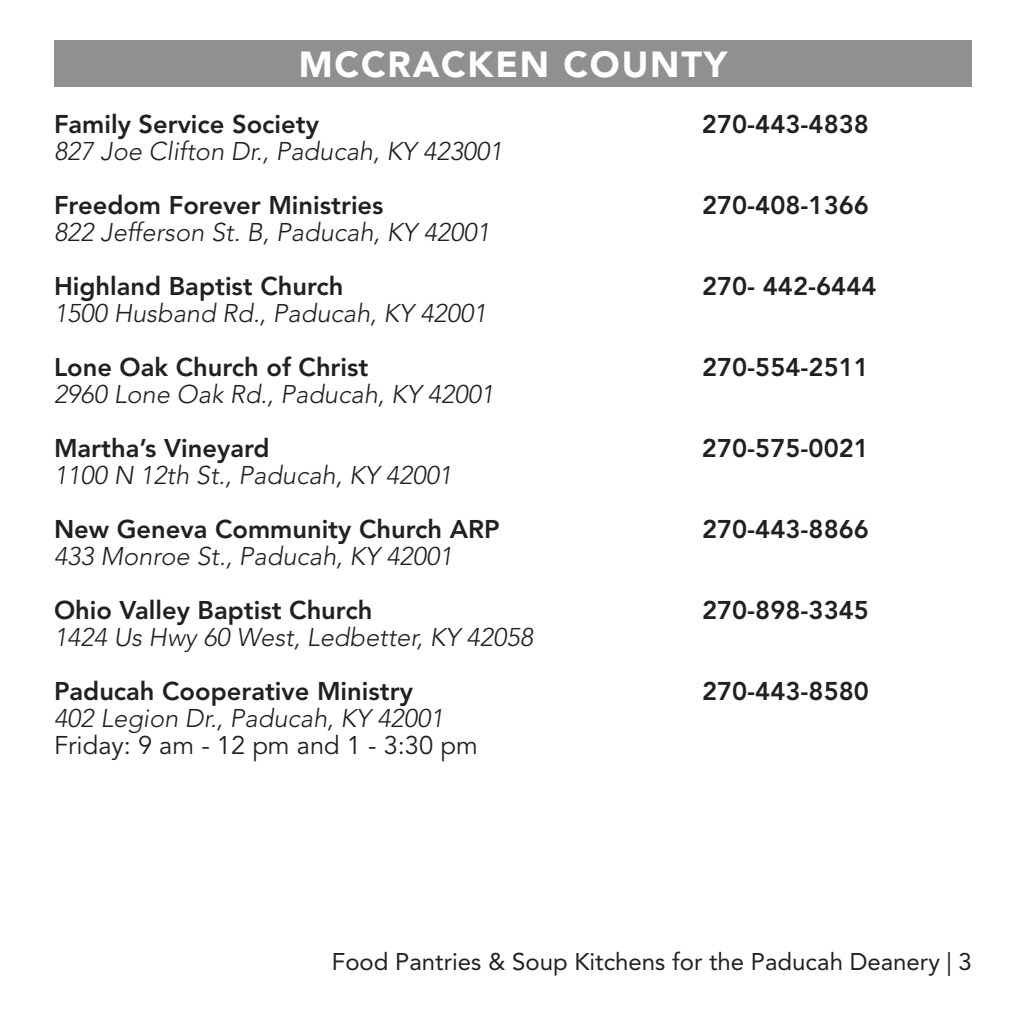
<style>
.page{position:relative;width:1026px;height:1026px;background:#fff}
.page>*{position:absolute;margin:0;border:0;box-sizing:border-box;transform-origin:0 0}
.t1{font:900 36px "Avenir LT Std";letter-spacing:.05em;color:#fff}
.t2{font:800 25.5px "Avenir LT Std";color:#231f20}
.t3{font:italic 300 25.5px "Avenir LT Std";color:#231f20}
.t4{font:25.5px "Avenir LT Std";color:#231f20}
.t5{font:24px "Avenir LT Std";color:#231f20}
</style>
<div class="page">
<div style="left:54px;top:40px;width:918px;height:47px;background:#918f8f"></div>
<h1 class="t1" style="left:299px;top:43px;width:430px">MCCRACKEN COUNTY</h1>
<p class="t2" style="left:54px;top:114px;width:266px">Family Service Society</p>
<p class="t2" style="left:702px;top:114px;width:169px">270-443-4838</p>
<p class="t3" style="left:54px;top:141px;width:450px">827 Joe Clifton Dr., Paducah, KY 423001</p>
<p class="t2" style="left:54px;top:195px;width:331px">Freedom Forever Ministries</p>
<p class="t2" style="left:702px;top:195px;width:169px">270-408-1366</p>
<p class="t3" style="left:54px;top:222px;width:437px">822 Jefferson St. B, Paducah, KY 42001</p>
<p class="t2" style="left:54px;top:276px;width:291px">Highland Baptist Church</p>
<p class="t2" style="left:702px;top:276px;width:176px">270- 442-6444</p>
<p class="t3" style="left:54px;top:303px;width:434px">1500 Husband Rd., Paducah, KY 42001</p>
<p class="t2" style="left:54px;top:357px;width:316px">Lone Oak Church of Christ</p>
<p class="t2" style="left:702px;top:357px;width:169px">270-554-2511</p>
<p class="t3" style="left:54px;top:384px;width:442px">2960 Lone Oak Rd., Paducah, KY 42001</p>
<p class="t2" style="left:54px;top:438px;width:217px">Martha’s Vineyard</p>
<p class="t2" style="left:702px;top:438px;width:169px">270-575-0021</p>
<p class="t3" style="left:54px;top:465px;width:400px">1100 N 12th St., Paducah, KY 42001</p>
<p class="t2" style="left:54px;top:519px;width:447px">New Geneva Community Church ARP</p>
<p class="t2" style="left:702px;top:519px;width:169px">270-443-8866</p>
<p class="t3" style="left:54px;top:546px;width:400px">433 Monroe St., Paducah, KY 42001</p>
<p class="t2" style="left:54px;top:600px;width:320px">Ohio Valley Baptist Church</p>
<p class="t2" style="left:702px;top:600px;width:169px">270-898-3345</p>
<p class="t3" style="left:54px;top:627px;width:480px">1424 Us Hwy 60 West, Ledbetter, KY 42058</p>
<p class="t2" style="left:54px;top:681px;width:360px">Paducah Cooperative Ministry</p>
<p class="t2" style="left:702px;top:681px;width:169px">270-443-8580</p>
<p class="t3" style="left:54px;top:708px;width:391px">402 Legion Dr., Paducah, KY 42001</p>
<p class="t4" style="left:54px;top:735px;width:425px">Friday: 9 am - 12 pm and 1 - 3:30 pm</p>
<p class="t5" style="left:332px;top:951px;width:642px">Food Pantries &amp; Soup Kitchens for the Paducah Deanery | 3</p>
</div>
